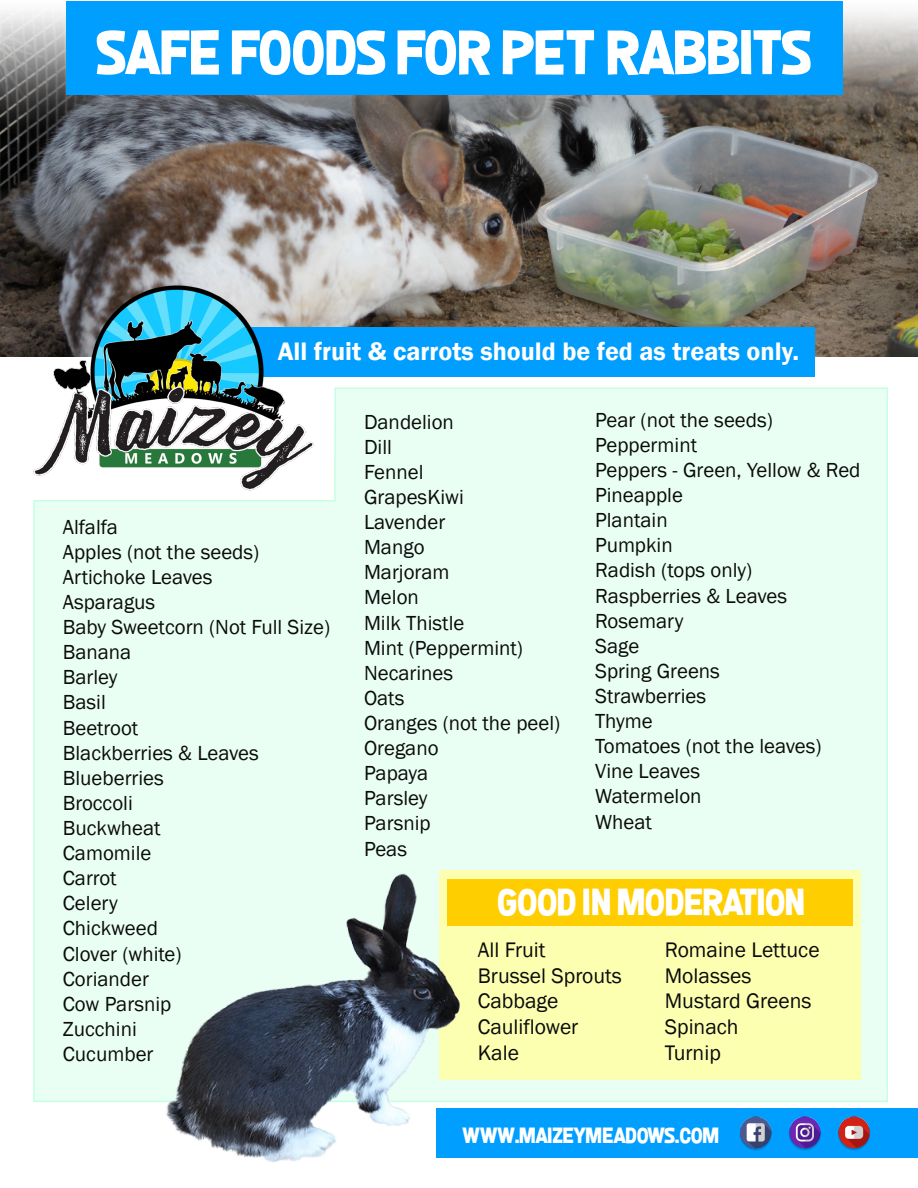
<style>
.page{position:relative;width:918px;height:1188px;background:#fff}
.page>*{position:absolute;margin:0;border:0;box-sizing:border-box;transform-origin:0 0}
.t1{font:62.4px "Ballsof Bastille";letter-spacing:-.02em;color:#fff}
.t2{font:37.5px "Ballsof Bastille";letter-spacing:.005em;color:#fff}
.t3{font:600 25.95px "Franklin Gothic";color:#fff}
.t4{font:22.05px "Ballsof Bastille";letter-spacing:-.015em;color:#fff}
.t5{font:21.6px/26px "Franklin Gothic";color:#0b0b0b}
.t6{font:21px/25px "Franklin Gothic";color:#0b0b0b}
</style>
<div class="page">
<div style="left:33px;top:387px;width:855px;height:715px;background:#e9fff4"></div>
<img style="left:0;top:144px;width:918px;height:213px">
<svg style="left:0;top:1px;width:918px;height:143px;background:#77797a"></svg>
<div style="left:139px;top:327px;width:676px;height:50px;background:#009eff"></div>
<div style="left:66px;top:2px;width:776px;height:93px;background:#009eff"></div>
<div style="left:437px;top:1108px;width:481px;height:50px;background:#009eff"></div>
<div style="left:439px;top:871px;width:421px;height:209px;background:#fdffb0"></div>
<div style="left:448px;top:879px;width:405px;height:47px;background:#ffce00"></div>
<img style="left:27px;top:263px;width:296px;height:228px">
<img style="left:739px;top:1116px;width:131px;height:35px">
<img style="left:149px;top:854px;width:328px;height:308px">
<h1 class="t1" style="left:97px;top:24px;width:717px">SAFE FOODS FOR PET RABBITS</h1>
<p class="t3" style="left:278px;top:335px;width:523px">All fruit &amp; carrots should be fed as treats only.</p>
<p class="t6" style="left:63px;top:515px;width:269px">Alfalfa<br>Apples (not the seeds)<br>Artichoke Leaves<br>Asparagus<br>Baby Sweetcorn (Not Full Size)<br>Banana<br>Barley<br>Basil<br>Beetroot<br>Blackberries &amp; Leaves<br>Blueberries<br>Broccoli<br>Buckwheat<br>Camomile<br>Carrot<br>Celery<br>Chickweed<br>Clover (white)<br>Coriander<br>Cow Parsnip<br>Zucchini<br>Cucumber</p>
<p class="t6" style="left:364px;top:410px;width:198px">Dandelion<br>Dill<br>Fennel<br>GrapesKiwi<br>Lavender<br>Mango<br>Marjoram<br>Melon<br>Milk Thistle<br>Mint (Peppermint)<br>Necarines<br>Oats<br>Oranges (not the peel)<br>Oregano<br>Papaya<br>Parsley<br>Parsnip<br>Peas</p>
<p class="t6" style="left:595px;top:408px;width:267px">Pear (not the seeds)<br>Peppermint<br>Peppers - Green, Yellow &amp; Red<br>Pineapple<br>Plantain<br>Pumpkin<br>Radish (tops only)<br>Raspberries &amp; Leaves<br>Rosemary<br>Sage<br>Spring Greens<br>Strawberries<br>Thyme<br>Tomatoes (not the leaves)<br>Vine Leaves<br>Watermelon<br>Wheat</p>
<h2 class="t2" style="left:498px;top:885px;width:309px">GOOD IN MODERATION</h2>
<p class="t5" style="left:478px;top:937px;width:146px">All Fruit<br>Brussel Sprouts<br>Cabbage<br>Cauliflower<br>Kale</p>
<p class="t5" style="left:665px;top:937px;width:156px">Romaine Lettuce<br>Molasses<br>Mustard Greens<br>Spinach<br>Turnip</p>
<p class="t4" style="left:463px;top:1125px;width:258px">WWW.MAIZEYMEADOWS.COM</p>
</div>
